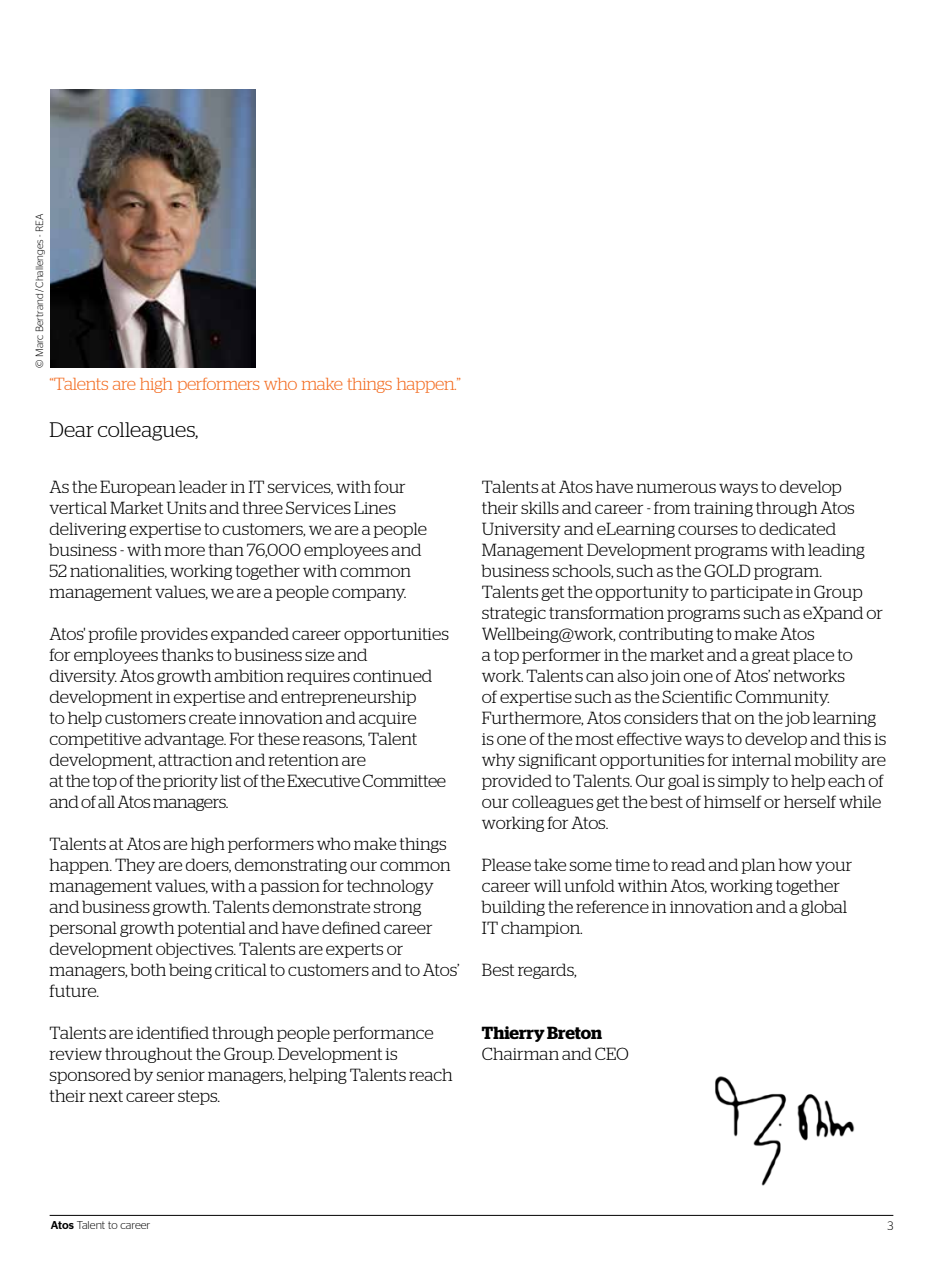
<style>
.page{position:relative;width:943px;height:1265px;background:#fff}
.page>*{position:absolute;margin:0;border:0;box-sizing:border-box;transform-origin:0 0}
.t1{font:300 21px "Stag";color:#000}
.t2{font:300 17.5px/21px "Stag";letter-spacing:-.005em;color:#000}
.t3{font:300 17.5px "Stag";letter-spacing:-.02em;color:#f36c21}
.t4{font:600 17.5px "Stag";color:#000}
.t5{font:300 12.25px "Stag Sans";color:#000}
.t6{font:300 11.38px "Stag Sans";color:#000}
.t7{font:300 10.5px "Stag Sans";color:#000}
.s1{font-weight:500}
</style>
<div class="page">
<hr style="left:50px;top:1215px;width:843px;height:1px;background:#000">
<img style="left:51px;top:90px;width:204px;height:278px">
<img style="left:715px;top:1076px;width:140px;height:110px">
<p class="t7" style="left:34px;top:368px;width:156px;rotate:-90deg">© Marc Bertrand/Challenges - REA</p>
<p class="t3" style="left:50px;top:374px;width:413px">“Talents are high performers who make things happen.”</p>
<p class="t1" style="left:50px;top:418px;width:150px">Dear colleagues,</p>
<p class="t2" style="left:50px;top:476px;width:379px">As the European leader in IT services, with four vertical Market Units and three Services Lines delivering expertise to customers, we are a people business - with more than 76,000 employees and 52 nationalities, working together with common management values, we are a people company.</p>
<p class="t2" style="left:50px;top:623px;width:401px">Atos' profile provides expanded career opportunities for employees thanks to business size and<br>diversity. Atos growth ambition requires continued development in expertise and entrepreneurship<br>to help customers create innovation and acquire competitive advantage. For these reasons, Talent development, attraction and retention are<br>at the top of the priority list of the Executive Committee and of all Atos managers.</p>
<p class="t2" style="left:50px;top:833px;width:411px">Talents at Atos are high performers who make things happen. They are doers, demonstrating our common management values, with a passion for technology and business growth. Talents demonstrate strong personal growth potential and have defined career development objectives. Talents are experts or managers, both being critical to customers and to Atos’ future.</p>
<p class="t2" style="left:50px;top:1022px;width:404px">Talents are identified through people performance review throughout the Group. Development is sponsored by senior managers, helping Talents reach their next career steps.</p>
<p class="t2" style="left:482px;top:476px;width:406px">Talents at Atos have numerous ways to develop<br>their skills and career - from training through Atos University and eLearning courses to dedicated Management Development programs with leading business schools, such as the GOLD program.<br>Talents get the opportunity to participate in Group strategic transformation programs such as eXpand or Wellbeing@work, contributing to make Atos<br>a top performer in the market and a great place to work. Talents can also join one of Atos’ networks<br>of expertise such as the Scientific Community.<br>Furthermore, Atos considers that on the job learning is one of the most effective ways to develop and this is why significant opportunities for internal mobility are provided to Talents. Our goal is simply to help each of our colleagues get the best of himself or herself while working for Atos.</p>
<p class="t2" style="left:482px;top:854px;width:372px">Please take some time to read and plan how your career will unfold within Atos, working together building the reference in innovation and a global IT champion.</p>
<p class="t2" style="left:482px;top:959px;width:96px">Best regards,</p>
<p class="t4" style="left:482px;top:1023px;width:122px">Thierry Breton</p>
<p class="t2" style="left:482px;top:1043px;width:148px">Chairman and CEO</p>
<p class="t6" style="left:51px;top:1219px;width:101px"><span class="s1">Atos</span> Talent to career</p>
<p class="t5" style="left:887px;top:1219px;width:8px">3</p>
</div>
